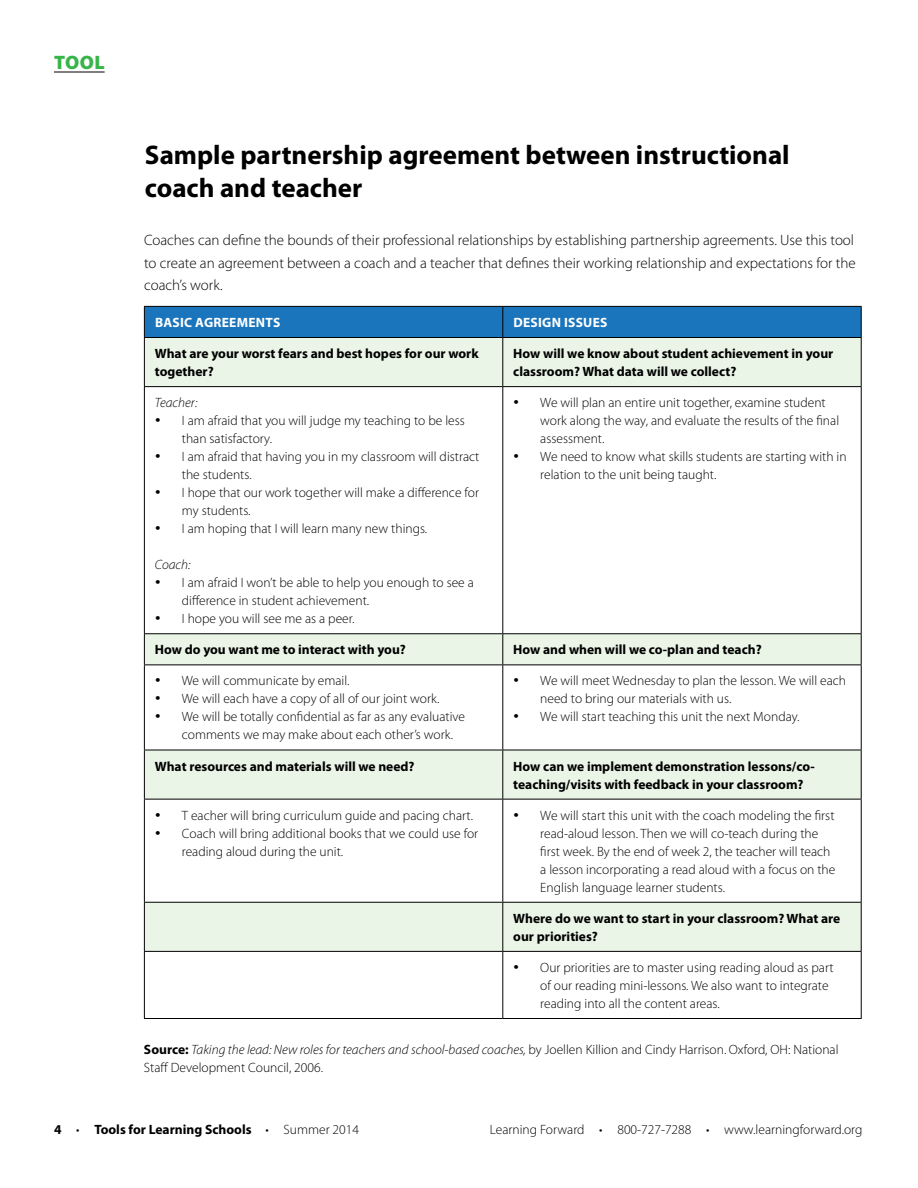
<style>
.page{position:relative;width:918px;height:1188px;background:#fff}
.page>*{position:absolute;margin:0;border:0;box-sizing:border-box;transform-origin:0 0}
.t1{font:700 27px/32.4px "Myriad Pro";color:#000}
.t2{font:900 19.5px "Myriad Pro";color:#38b549}
.t3{font:300 15px/22.5px "Myriad Pro";color:#000;text-align:justify}
.t4{font:300 13.5px/18px "Myriad Pro";color:#000}
.t5{font:700 13.5px/18px "Myriad Pro";color:#000}
.t6{font:700 13.5px "Myriad Pro";letter-spacing:.02em;color:#fff}
.t7{font:italic 300 13.5px "Myriad Pro";color:#000}
.s1{font-weight:700}
.s2{font-style:italic}
.s3{font-weight:300}
</style>
<div class="page">
<hr style="left:54px;top:72px;width:51px;height:1px;background:#000">
<div style="left:145px;top:307px;width:716px;height:30px;background:#1b75bc"></div>
<svg style="left:145px;top:338px;width:716px;height:613px"></svg>
<hr style="left:144px;top:306px;width:359px;height:1px;background:#000">
<hr style="left:144px;top:307px;width:1px;height:30px;background:#000">
<hr style="left:503px;top:306px;width:359px;height:1px;background:#000">
<hr style="left:502px;top:307px;width:1px;height:30px;background:#000">
<hr style="left:861px;top:307px;width:1px;height:30px;background:#000">
<hr style="left:144px;top:337px;width:359px;height:1px;background:#000">
<hr style="left:144px;top:338px;width:1px;height:48px;background:#000">
<hr style="left:503px;top:337px;width:359px;height:1px;background:#000">
<hr style="left:502px;top:338px;width:1px;height:48px;background:#000">
<hr style="left:861px;top:338px;width:1px;height:48px;background:#000">
<hr style="left:144px;top:386px;width:359px;height:1px;background:#000">
<hr style="left:144px;top:387px;width:1px;height:246px;background:#000">
<hr style="left:503px;top:386px;width:359px;height:1px;background:#000">
<hr style="left:502px;top:387px;width:1px;height:246px;background:#000">
<hr style="left:861px;top:387px;width:1px;height:246px;background:#000">
<hr style="left:144px;top:633px;width:359px;height:1px;background:#000">
<hr style="left:144px;top:634px;width:1px;height:30px;background:#000">
<hr style="left:503px;top:633px;width:359px;height:1px;background:#000">
<hr style="left:502px;top:634px;width:1px;height:30px;background:#000">
<hr style="left:861px;top:634px;width:1px;height:30px;background:#000">
<hr style="left:144px;top:664px;width:359px;height:1px;background:#000">
<hr style="left:144px;top:665px;width:1px;height:85px;background:#000">
<hr style="left:503px;top:664px;width:359px;height:1px;background:#000">
<hr style="left:502px;top:665px;width:1px;height:85px;background:#000">
<hr style="left:861px;top:665px;width:1px;height:85px;background:#000">
<hr style="left:144px;top:750px;width:359px;height:1px;background:#000">
<hr style="left:144px;top:750px;width:1px;height:49px;background:#000">
<hr style="left:503px;top:750px;width:359px;height:1px;background:#000">
<hr style="left:502px;top:750px;width:1px;height:49px;background:#000">
<hr style="left:861px;top:750px;width:1px;height:49px;background:#000">
<hr style="left:144px;top:799px;width:359px;height:1px;background:#000">
<hr style="left:144px;top:800px;width:1px;height:102px;background:#000">
<hr style="left:503px;top:799px;width:359px;height:1px;background:#000">
<hr style="left:502px;top:800px;width:1px;height:102px;background:#000">
<hr style="left:861px;top:800px;width:1px;height:102px;background:#000">
<hr style="left:144px;top:902px;width:359px;height:1px;background:#000">
<hr style="left:144px;top:903px;width:1px;height:48px;background:#000">
<hr style="left:503px;top:902px;width:359px;height:1px;background:#000">
<hr style="left:502px;top:903px;width:1px;height:48px;background:#000">
<hr style="left:861px;top:903px;width:1px;height:48px;background:#000">
<hr style="left:144px;top:951px;width:359px;height:1px;background:#000">
<hr style="left:144px;top:952px;width:1px;height:66px;background:#000">
<hr style="left:503px;top:951px;width:359px;height:1px;background:#000">
<hr style="left:502px;top:952px;width:1px;height:66px;background:#000">
<hr style="left:861px;top:952px;width:1px;height:66px;background:#000">
<hr style="left:144px;top:1018px;width:359px;height:1px;background:#000">
<hr style="left:503px;top:1018px;width:359px;height:1px;background:#000">
<h2 class="t2" style="left:54px;top:49px;width:52px">Tool</h2>
<h1 class="t1" style="left:145px;top:138px;width:646px">Sample partnership agreement between instructional coach and teacher</h1>
<p class="t3" style="left:144px;top:229px;width:713px">Coaches can define the bounds of their professional relationships by establishing partnership agreements. Use this tool to create an agreement between a coach and a teacher that defines their working relationship and expectations for the coach’s work.</p>
<p class="t6" style="left:155px;top:314px;width:119px">Basic agreements</p>
<p class="t6" style="left:513px;top:314px;width:94px">Design issues</p>
<p class="t5" style="left:155px;top:344px;width:325px">What are your worst fears and best hopes for our work together?</p>
<p class="t5" style="left:513px;top:344px;width:322px">How will we know about student achievement in your classroom? What data will we collect?</p>
<p class="t7" style="left:155px;top:395px;width:44px">Teacher:</p>
<p class="t4" style="left:182px;top:412px;width:285px;text-indent:-27px">• I am afraid that you will judge my teaching to be less than satisfactory.</p>
<p class="t4" style="left:182px;top:448px;width:299px;text-indent:-27px">• I am afraid that having you in my classroom will distract the students.</p>
<p class="t4" style="left:182px;top:484px;width:299px;text-indent:-27px">• I hope that our work together will make a difference for my students.</p>
<p class="t4" style="left:155px;top:520px;width:274px">• I am hoping that I will learn many new things.</p>
<p class="t7" style="left:155px;top:557px;width:37px">Coach:</p>
<p class="t4" style="left:182px;top:574px;width:294px;text-indent:-27px">• I am afraid I won’t be able to help you enough to see a difference in student achievement.</p>
<p class="t4" style="left:155px;top:610px;width:201px">• I hope you will see me as a peer.</p>
<p class="t4" style="left:540px;top:394px;width:300px;text-indent:-27px">• We will plan an entire unit together, examine student work along the way, and evaluate the results of the final assessment.</p>
<p class="t4" style="left:540px;top:448px;width:308px;text-indent:-27px">• We need to know what skills students are starting with in relation to the unit being taught.</p>
<p class="t5" style="left:155px;top:640px;width:253px">How do you want me to interact with you?</p>
<p class="t5" style="left:513px;top:640px;width:250px">How and when will we co-plan and teach?</p>
<p class="t4" style="left:155px;top:672px;width:196px">• We will communicate by email.</p>
<p class="t4" style="left:155px;top:690px;width:286px">• We will each have a copy of all of our joint work.</p>
<p class="t4" style="left:182px;top:708px;width:285px;text-indent:-27px">• We will be totally confidential as far as any evaluative comments we may make about each other’s work.</p>
<p class="t4" style="left:540px;top:672px;width:307px;text-indent:-27px">• We will meet Wednesday to plan the lesson. We will each need to bring our materials with us.</p>
<p class="t4" style="left:513px;top:708px;width:288px">• We will start teaching this unit the next Monday.</p>
<p class="t5" style="left:155px;top:757px;width:261px">What resources and materials will we need?</p>
<p class="t5" style="left:513px;top:757px;width:303px">How can we implement demonstration lessons/co&shy;teaching/visits with feedback in your classroom?</p>
<p class="t4" style="left:155px;top:806px;width:320px">• T eacher will bring curriculum guide and pacing chart.</p>
<p class="t4" style="left:182px;top:824px;width:298px;text-indent:-27px">• Coach will bring additional books that we could use for reading aloud during the unit.</p>
<p class="t4" style="left:540px;top:806px;width:297px;text-indent:-27px">• We will start this unit with the coach modeling the first read-aloud lesson. Then we will co-teach during the first week. By the end of week 2, the teacher will teach a lesson incorporating a read aloud with a focus on the English language learner students.</p>
<p class="t5" style="left:513px;top:909px;width:329px">Where do we want to start in your classroom? What are our priorities?</p>
<p class="t4" style="left:540px;top:958px;width:295px;text-indent:-27px">• Our priorities are to master using reading aloud as part of our reading mini-lessons. We also want to integrate reading into all the content areas.</p>
<p class="t4" style="left:144px;top:1040px;width:696px"><span class="s1">Source:</span> <span class="s2">Taking the lead: New roles for teachers and school-based coaches,</span> by Joellen Killion and Cindy Harrison. Oxford, OH: National<br>Staff Development Council, 2006.</p>
<p class="t5" style="left:54px;top:1120px;width:306px">4 <span class="s3">•</span> Tools for Learning Schools <span class="s3">• Summer 2014</span></p>
<p class="t4" style="left:490px;top:1120px;width:374px">Learning Forward • 800-727-7288 • www.learningforward.org</p>
</div>
